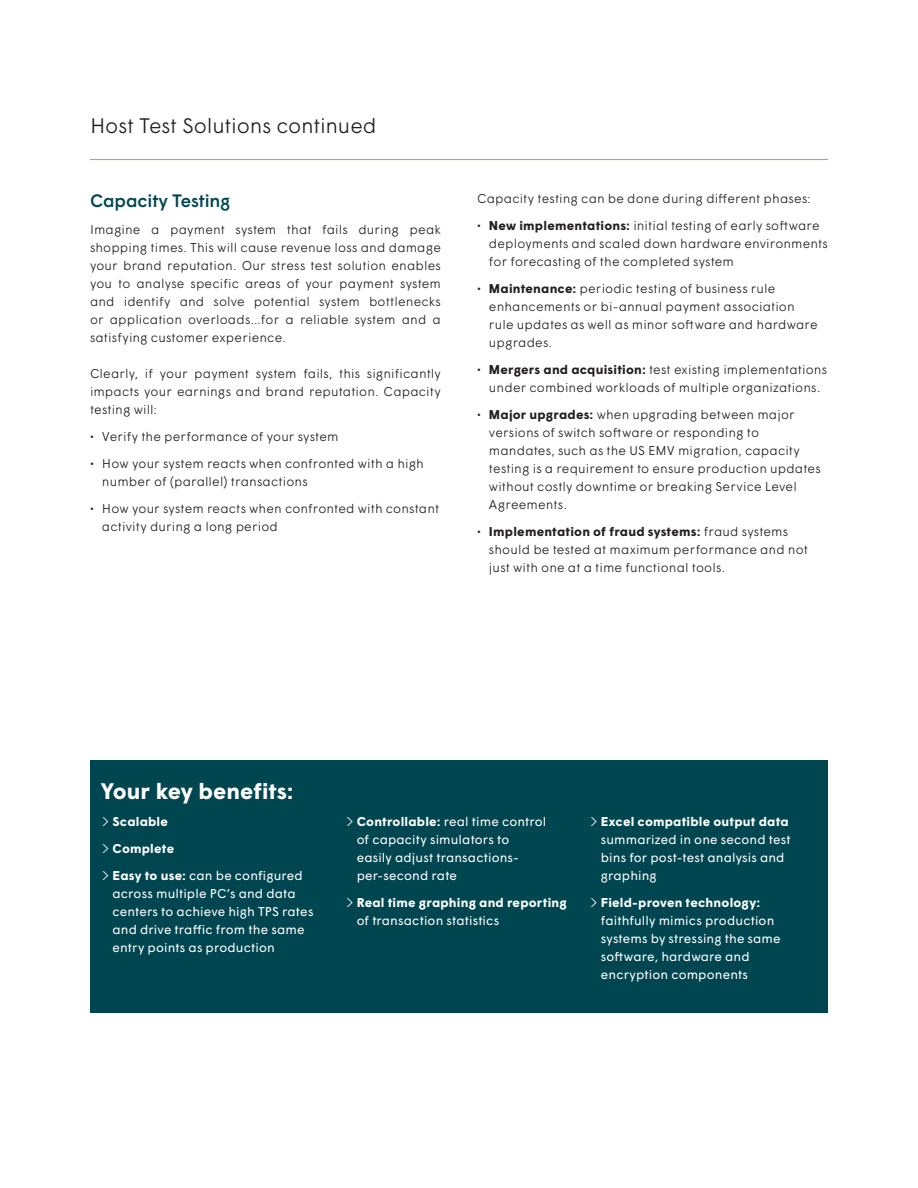
<style>
.page{position:relative;width:918px;height:1188px;background:#fff}
.page>*{position:absolute;margin:0;border:0;box-sizing:border-box;transform-origin:0 0}
.FIS_subs_1{font:700 22.5px "Wigrum";color:#fff}
.Product_head{font:300 21px "Wigrum";letter-spacing:-.01em;color:#231f20}
.FIS_subs_1-2{font:500 18px "Wigrum";letter-spacing:-.005em;color:#004650}
.body{font:300 12.75px/18px "Wigrum";letter-spacing:.01em;color:#231f20}
.t1{font:12.75px/18px "Wigrum";letter-spacing:.01em;color:#fff}
.t2{font:700 12.75px/18px "Wigrum";letter-spacing:.015em;color:#fff}
.s1{font-weight:400}
.s2{font-weight:700}
.s3{font-weight:300}
</style>
<div class="page">
<hr style="left:90px;top:159px;width:738px;height:1px;background:#8bc63e">
<div style="left:90px;top:760px;width:738px;height:253px;background:#004650"></div>
<p class="Product_head" style="left:90px;top:110px;width:288px">Host Test Solutions continued</p>
<p class="FIS_subs_1-2" style="left:90px;top:187px;width:142px">Capacity Testing</p>
<p class="body" style="left:90px;top:219px;width:352px;text-align:justify">Imagine a payment system that fails during peak shopping times. This will cause revenue loss and damage your brand reputation. Our stress test solution enables you to analyse specific areas of your payment system and identify and solve potential system bottlenecks or application overloads...for a reliable system and a satisfying customer experience.</p>
<p class="body" style="left:90px;top:363px;width:352px;text-align:justify">Clearly, if your payment system fails, this significantly impacts your earnings and brand reputation. Capacity testing will:</p>
<p class="body" style="left:90px;top:426px;width:250px"><span class="s1">•</span> Verify the performance of your system</p>
<p class="body" style="left:102px;top:453px;width:323px;text-indent:-12px"><span class="s1">•</span> How your system reacts when confronted with a high number of (parallel) transactions</p>
<p class="body" style="left:102px;top:498px;width:339px;text-indent:-12px"><span class="s1">•</span> How your system reacts when confronted with constant activity during a long period</p>
<p class="body" style="left:477px;top:188px;width:335px">Capacity testing can be done during different phases:</p>
<p class="body" style="left:489px;top:215px;width:340px;text-indent:-12px"><span class="s1">•</span> <span class="s2">New implementations:</span> initial testing of early software deployments and scaled down hardware environments for forecasting of the completed system</p>
<p class="body" style="left:489px;top:278px;width:330px;text-indent:-12px"><span class="s1">•</span> <span class="s2">Maintenance:</span> periodic testing of business rule enhancements or bi-annual payment association rule updates as well as minor software and hardware upgrades.</p>
<p class="body" style="left:477px;top:359px;width:352px;text-align:center"><span class="s1">•</span> <span class="s2">Mergers and acquisition:</span> test existing implementations under combined workloads of multiple organizations.</p>
<p class="body" style="left:489px;top:404px;width:333px;text-indent:-12px"><span class="s1">•</span> <span class="s2">Major upgrades:</span> when upgrading between major versions of switch software or responding to mandates, such as the US EMV migration, capacity testing is a requirement to ensure production updates without costly downtime or breaking Service Level Agreements.</p>
<p class="body" style="left:489px;top:521px;width:321px;text-indent:-12px"><span class="s1">•</span> <span class="s2">Implementation of fraud systems:</span> fraud systems should be tested at maximum performance and not just with one at a time functional tools.</p>
<p class="FIS_subs_1" style="left:101px;top:774px;width:194px">Your key benefits:</p>
<p class="t2" style="left:100px;top:811px;width:69px"><span class="s3">̺</span> Scalable</p>
<p class="t2" style="left:100px;top:838px;width:75px"><span class="s3">̺</span> Complete</p>
<p class="t1" style="left:112px;top:865px;width:202px;text-indent:-12px"><span class="s3">̺</span> <span class="s2">Easy to use:</span> can be configured across multiple PC’s and data centers to achieve high TPS rates and drive traffic from the same entry points as production</p>
<p class="t1" style="left:357px;top:811px;width:191px;text-indent:-12px"><span class="s3">̺</span> <span class="s2">Controllable:</span> real time control of capacity simulators to easily adjust transactions&shy;per-second rate</p>
<p class="t2" style="left:357px;top:892px;width:212px;text-indent:-12px"><span class="s3">̺</span> Real time graphing and reporting <span class="s1">of transaction statistics</span></p>
<p class="t1" style="left:601px;top:811px;width:191px;text-indent:-12px"><span class="s3">̺</span> <span class="s2">Excel compatible output data </span>summarized in one second test bins for post-test analysis and graphing</p>
<p class="t1" style="left:601px;top:892px;width:181px;text-indent:-12px"><span class="s3">̺</span> <span class="s2">Field-proven technology: </span>faithfully mimics production systems by stressing the same software, hardware and encryption components</p>
</div>
